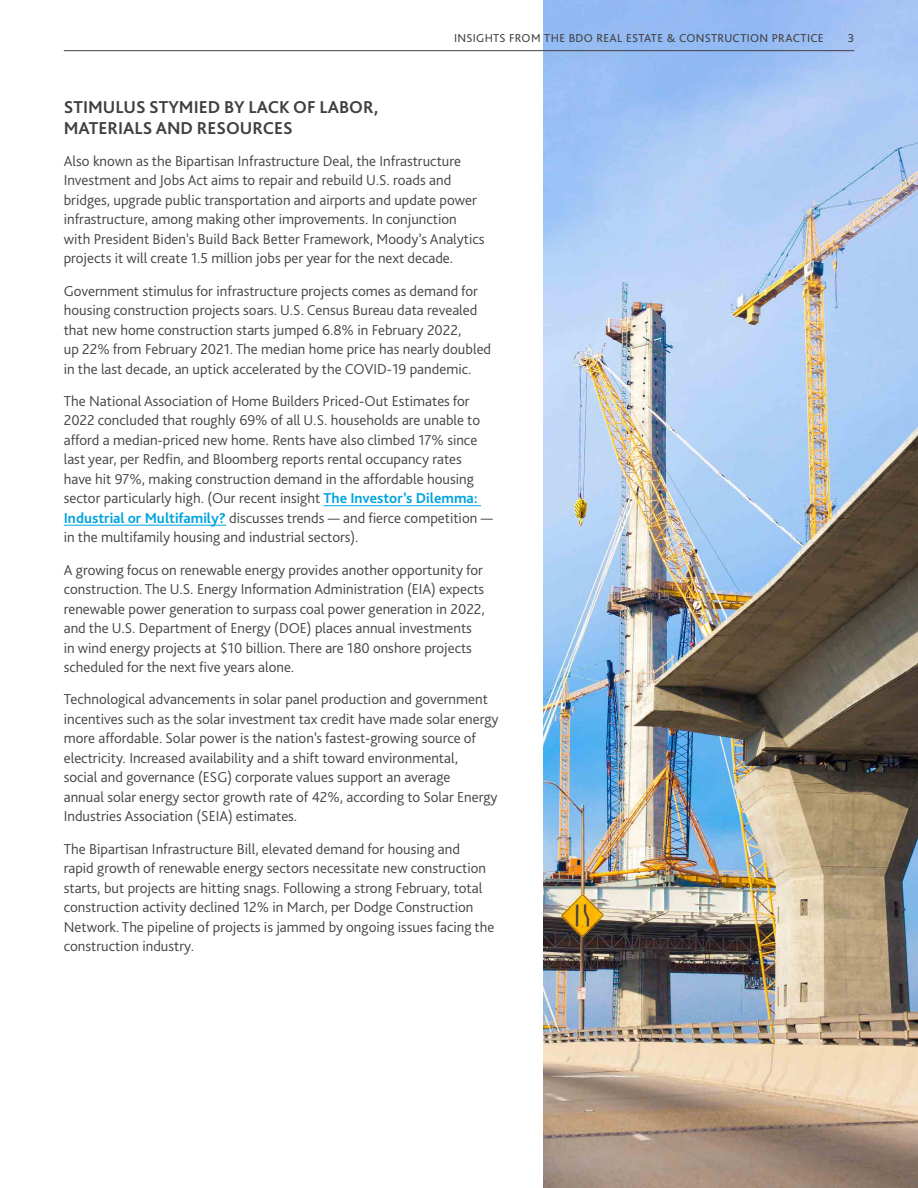
<style>
.page{position:relative;width:918px;height:1188px;background:#fff}
.page>*{position:absolute;margin:0;border:0;box-sizing:border-box;transform-origin:0 0}
.t1{font:700 18px/21px "Bliss Pro";color:#404040}
.t2{font:300 15px/19.5px "Bliss Pro";color:#424241}
.t3{font:12px "Bliss Pro";letter-spacing:.025em;color:#424241}
.s1{font-weight:700;color:#00a4df}
</style>
<div class="page">
<img style="left:543px;top:0;width:375px;height:1188px">
<hr style="left:324px;top:505px;width:157px;height:1px;background:#00a4df">
<hr style="left:64px;top:525px;width:162px;height:1px;background:#00a4df">
<hr style="left:64px;top:50px;width:790px;height:1px;background:#424241">
<p class="t3" style="left:454px;top:31px;width:371px">INSIGHTS FROM THE BDO REAL ESTATE &amp; CONSTRUCTION PRACTICE</p>
<p class="t3" style="left:848px;top:31px;width:8px">3</p>
<p class="t1" style="left:64px;top:96px;width:316px">STIMULUS STYMIED BY LACK OF LABOR,<br>MATERIALS AND RESOURCES</p>
<p class="t2" style="left:64px;top:151px;width:422px">Also known as the Bipartisan Infrastructure Deal, the Infrastructure Investment and Jobs Act aims to repair and rebuild U.S. roads and bridges, upgrade public transportation and airports and update power infrastructure, among making other improvements. In conjunction with President Biden’s Build Back Better Framework, Moody’s Analytics projects it will create 1.5 million jobs per year for the next decade.</p>
<p class="t2" style="left:64px;top:281px;width:429px">Government stimulus for infrastructure projects comes as demand for housing construction projects soars. U.S. Census Bureau data revealed that new home construction starts jumped 6.8% in February 2022,<br>up 22% from February 2021. The median home price has nearly doubled in the last decade, an uptick accelerated by the COVID-19 pandemic.</p>
<p class="t2" style="left:64px;top:391px;width:430px">The National Association of Home Builders Priced-Out Estimates for 2022 concluded that roughly 69% of all U.S. households are unable to afford a median-priced new home. Rents have also climbed 17% since last year, per Redfin, and Bloomberg reports rental occupancy rates have hit 97%, making construction demand in the affordable housing sector particularly high. (Our recent insight <span class="s1">The Investor’s Dilemma:<br>Industrial or Multifamily?</span> discusses trends — and fierce competition — in the multifamily housing and industrial sectors).</p>
<p class="t2" style="left:64px;top:560px;width:423px">A growing focus on renewable energy provides another opportunity for construction. The U.S. Energy Information Administration (EIA) expects renewable power generation to surpass coal power generation in 2022, and the U.S. Department of Energy (DOE) places annual investments in wind energy projects at $10 billion. There are 180 onshore projects scheduled for the next five years alone.</p>
<p class="t2" style="left:64px;top:689px;width:436px">Technological advancements in solar panel production and government incentives such as the solar investment tax credit have made solar energy more affordable. Solar power is the nation’s fastest-growing source of electricity. Increased availability and a shift toward environmental,<br>social and governance (ESG) corporate values support an average<br>annual solar energy sector growth rate of 42%, according to Solar Energy Industries Association (SEIA) estimates.</p>
<p class="t2" style="left:64px;top:839px;width:432px">The Bipartisan Infrastructure Bill, elevated demand for housing and<br>rapid growth of renewable energy sectors necessitate new construction starts, but projects are hitting snags. Following a strong February, total construction activity declined 12% in March, per Dodge Construction Network. The pipeline of projects is jammed by ongoing issues facing the construction industry.</p>
</div>
